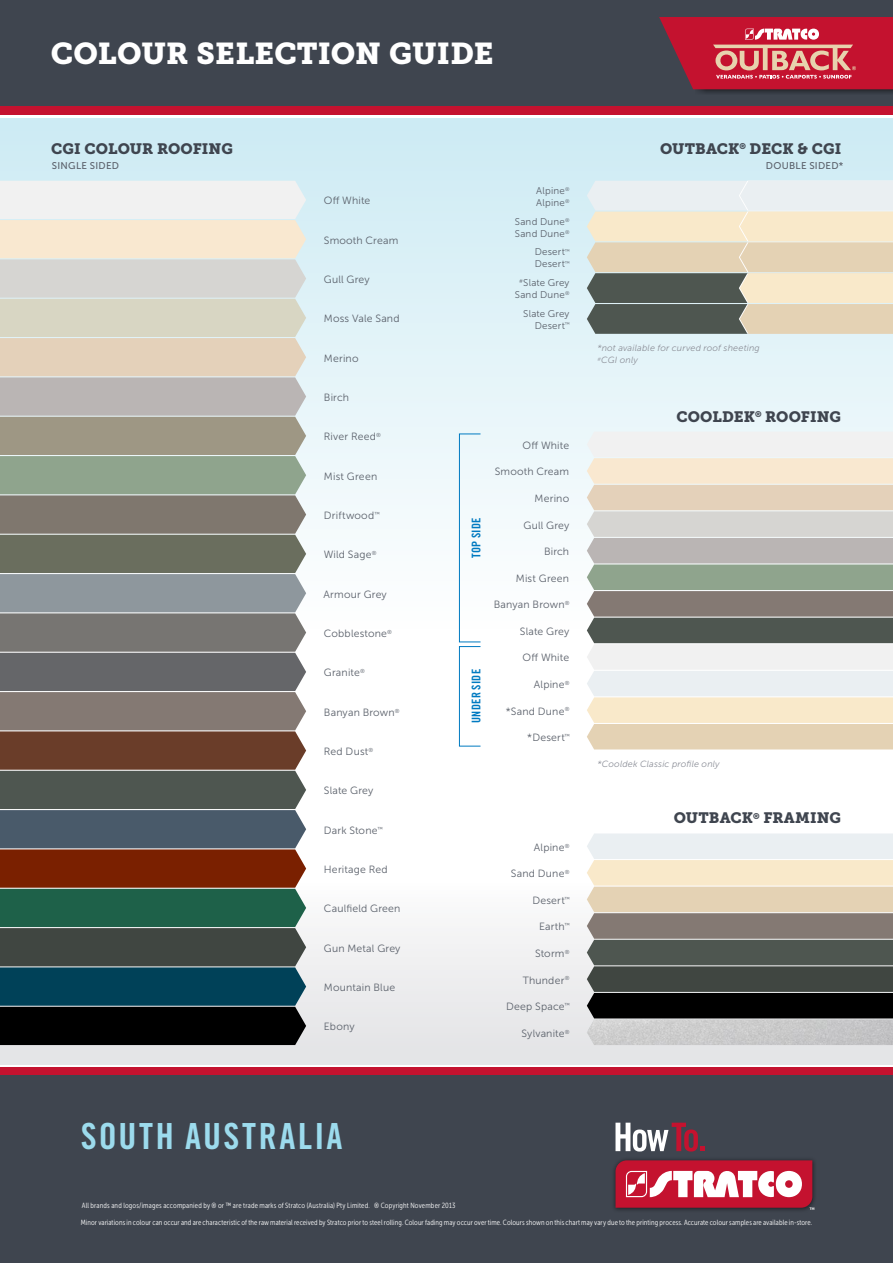
<style>
.page{position:relative;width:893px;height:1263px;background:#fff}
.page>*{position:absolute;margin:0;border:0;box-sizing:border-box;transform-origin:0 0}
.t1{font:36px "Trade Gothic LT Std Bd Cn 20";letter-spacing:.065em;color:#9cdbed}
.t2{font:30px "Museo Slab 900";letter-spacing:.005em;color:#fff}
.t3{font:15px "Museo Slab 900";letter-spacing:.005em;color:#3f454f}
.t4{font:12px "Trade Gothic LT Std Bd Cn 20";letter-spacing:.02em;color:#007ac1}
.t5{font:10.5px "Museo Sans 300";letter-spacing:.015em;color:#5a606a}
.t6{font:9.75px/12px "Museo Sans 300";letter-spacing:.02em;color:#5a606a}
.t7{font:9.75px "Museo Sans 500";letter-spacing:.03em;color:#5a606a}
.t8{font:italic 9px/12px "Museo Sans 300";letter-spacing:.02em;color:#8c8f98}
.t9{font:7.5px "Museo Sans Cond 300";letter-spacing:.015em;color:#fff}
</style>
<div class="page">
<div style="left:0;top:118px;width:893px;height:510px;background:linear-gradient(to bottom,#ccebf3,#fefefe)"></div>
<div style="left:0;top:881px;width:893px;height:183px;background:linear-gradient(to bottom,#fcfcfc,#e1e2e4)"></div>
<div style="left:0;top:0;width:893px;height:106px;background:#3f454f"></div>
<div style="left:0;top:106px;width:893px;height:9px;background:#c4122f"></div>
<div style="left:0;top:1067px;width:893px;height:9px;background:#c4122f"></div>
<div style="left:0;top:1076px;width:893px;height:187px;background:#3f454f"></div>
<div style="left:611px;top:1156px;width:207px;height:57px;background:#393f48"></div>
<svg style="left:615px;top:1123px;width:90px;height:28px"></svg>
<svg style="left:615px;top:1160px;width:199px;height:50px;background:#cb5a6d"></svg>
<svg style="left:693px;top:89px;width:200px;height:4px"></svg>
<svg style="left:659px;top:17px;width:234px;height:72px;background:#c03548"></svg>
<svg style="left:587px;top:833px;width:306px;height:212px;background:#99958d"></svg>
<svg style="left:0;top:181px;width:306px;height:864px;background:#84847c"></svg>
<svg style="left:587px;top:432px;width:306px;height:317px"></svg>
<svg style="left:587px;top:181px;width:306px;height:153px;background:#cdc7b5"></svg>
<div style="left:459px;top:434px;width:22px;height:208px;border:1px solid #007ac1"></div>
<div style="left:459px;top:646px;width:22px;height:100px;border:1px solid #007ac1"></div>
<h2 class="t2" style="left:51px;top:36px;width:444px">COLOUR SELECTION GUIDE</h2>
<h3 class="t3" style="left:51px;top:140px;width:183px">CGI COLOUR ROOFING</h3>
<h3 class="t3" style="left:660px;top:140px;width:183px">OUTBACK<sup>®</sup> DECK &amp; CGI</h3>
<p class="t7" style="left:52px;top:160px;width:69px">SINGLE SIDED</p>
<p class="t7" style="left:766px;top:160px;width:79px">DOUBLE SIDED*</p>
<p class="t5" style="left:324px;top:195px;width:48px">Off White</p>
<p class="t5" style="left:324px;top:234px;width:76px">Smooth Cream</p>
<p class="t5" style="left:324px;top:274px;width:47px">Gull Grey</p>
<p class="t5" style="left:324px;top:313px;width:77px">Moss Vale Sand</p>
<p class="t5" style="left:324px;top:352px;width:36px">Merino</p>
<p class="t5" style="left:324px;top:392px;width:27px">Birch</p>
<p class="t5" style="left:324px;top:431px;width:59px">River Reed<sup>®</sup></p>
<p class="t5" style="left:324px;top:470px;width:55px">Mist Green</p>
<p class="t5" style="left:324px;top:510px;width:57px">Driftwood<sup>™</sup></p>
<p class="t5" style="left:324px;top:549px;width:54px">Wild Sage<sup>®</sup></p>
<p class="t5" style="left:324px;top:588px;width:65px">Armour Grey</p>
<p class="t5" style="left:324px;top:628px;width:70px">Cobblestone<sup>®</sup></p>
<p class="t5" style="left:324px;top:667px;width:43px">Granite<sup>®</sup></p>
<p class="t5" style="left:324px;top:706px;width:77px">Banyan Brown<sup>®</sup></p>
<p class="t5" style="left:324px;top:746px;width:51px">Red Dust<sup>®</sup></p>
<p class="t5" style="left:324px;top:785px;width:51px">Slate Grey</p>
<p class="t5" style="left:324px;top:824px;width:60px">Dark Stone<sup>™</sup></p>
<p class="t5" style="left:324px;top:864px;width:65px">Heritage Red</p>
<p class="t5" style="left:324px;top:903px;width:78px">Caulfield Green</p>
<p class="t5" style="left:324px;top:942px;width:78px">Gun Metal Grey</p>
<p class="t5" style="left:324px;top:982px;width:73px">Mountain Blue</p>
<p class="t5" style="left:324px;top:1021px;width:32px">Ebony</p>
<p class="t6" style="left:536px;top:184px;width:35px">Alpine<sup>®<br></sup>Alpine<sup>®</sup></p>
<p class="t6" style="left:515px;top:215px;width:56px">Sand Dune<sup>®<br></sup>Sand Dune<sup>®</sup></p>
<p class="t6" style="left:535px;top:246px;width:37px">Desert<sup>™<br></sup>Desert<sup>™</sup></p>
<p class="t6" style="left:515px;top:277px;width:56px;text-align:center"><sup>#</sup>Slate Grey<br>Sand Dune<sup>®</sup></p>
<p class="t6" style="left:523px;top:308px;width:48px;text-align:right">Slate Grey<br>Desert<sup>™</sup></p>
<p class="t4" style="left:469px;top:558px;width:42px;rotate:-90deg">TOP SIDE</p>
<p class="t4" style="left:469px;top:723px;width:55px;rotate:-90deg">UNDER SIDE</p>
<p class="t5" style="left:523px;top:440px;width:48px">Off White</p>
<p class="t5" style="left:495px;top:466px;width:76px">Smooth Cream</p>
<p class="t5" style="left:535px;top:493px;width:36px">Merino</p>
<p class="t5" style="left:523px;top:519px;width:47px">Gull Grey</p>
<p class="t5" style="left:544px;top:546px;width:27px">Birch</p>
<p class="t5" style="left:516px;top:572px;width:55px">Mist Green</p>
<p class="t5" style="left:494px;top:599px;width:77px">Banyan Brown<sup>®</sup></p>
<p class="t5" style="left:520px;top:626px;width:51px">Slate Grey</p>
<p class="t5" style="left:523px;top:652px;width:48px">Off White</p>
<p class="t5" style="left:534px;top:679px;width:37px">Alpine<sup>®</sup></p>
<p class="t5" style="left:506px;top:705px;width:65px">*Sand Dune<sup>®</sup></p>
<p class="t5" style="left:527px;top:732px;width:44px">*Desert<sup>™</sup></p>
<p class="t5" style="left:534px;top:841px;width:37px">Alpine<sup>®</sup></p>
<p class="t5" style="left:511px;top:868px;width:60px">Sand Dune<sup>®</sup></p>
<p class="t5" style="left:532px;top:894px;width:39px">Desert<sup>™</sup></p>
<p class="t5" style="left:539px;top:921px;width:32px">Earth<sup>™</sup></p>
<p class="t5" style="left:535px;top:948px;width:36px">Storm<sup>®</sup></p>
<p class="t5" style="left:523px;top:974px;width:48px">Thunder<sup>®</sup></p>
<p class="t5" style="left:506px;top:1001px;width:65px">Deep Space<sup>™</sup></p>
<p class="t5" style="left:522px;top:1027px;width:49px">Sylvanite<sup>®</sup></p>
<p class="t8" style="left:597px;top:342px;width:164px">*not available for curved roof sheeting <sup>#</sup>CGI only</p>
<h3 class="t3" style="left:676px;top:408px;width:166px">COOLDEK<sup>®</sup> ROOFING</h3>
<p class="t8" style="left:597px;top:758px;width:124px">*Cooldek Classic profile only</p>
<h3 class="t3" style="left:674px;top:809px;width:169px">OUTBACK<sup>®</sup> FRAMING</h3>
<h1 class="t1" style="left:81px;top:1114px;width:263px">SOUTH AUSTRALIA</h1>
<p class="t9" style="left:82px;top:1201px;width:375px">All brands and logos/images accompanied by ® or ™ are trade marks of Stratco (Australia) Pty Limited. ® Copyright November 2013</p>
<p class="t9" style="left:81px;top:1218px;width:733px">Minor variations in colour can occur and are characteristic of the raw material received by Stratco prior to steel rolling. Colour fading may occur over time. Colours shown on this chart may vary due to the printing process. Accurate colour samples are available in-store.</p>
</div>
